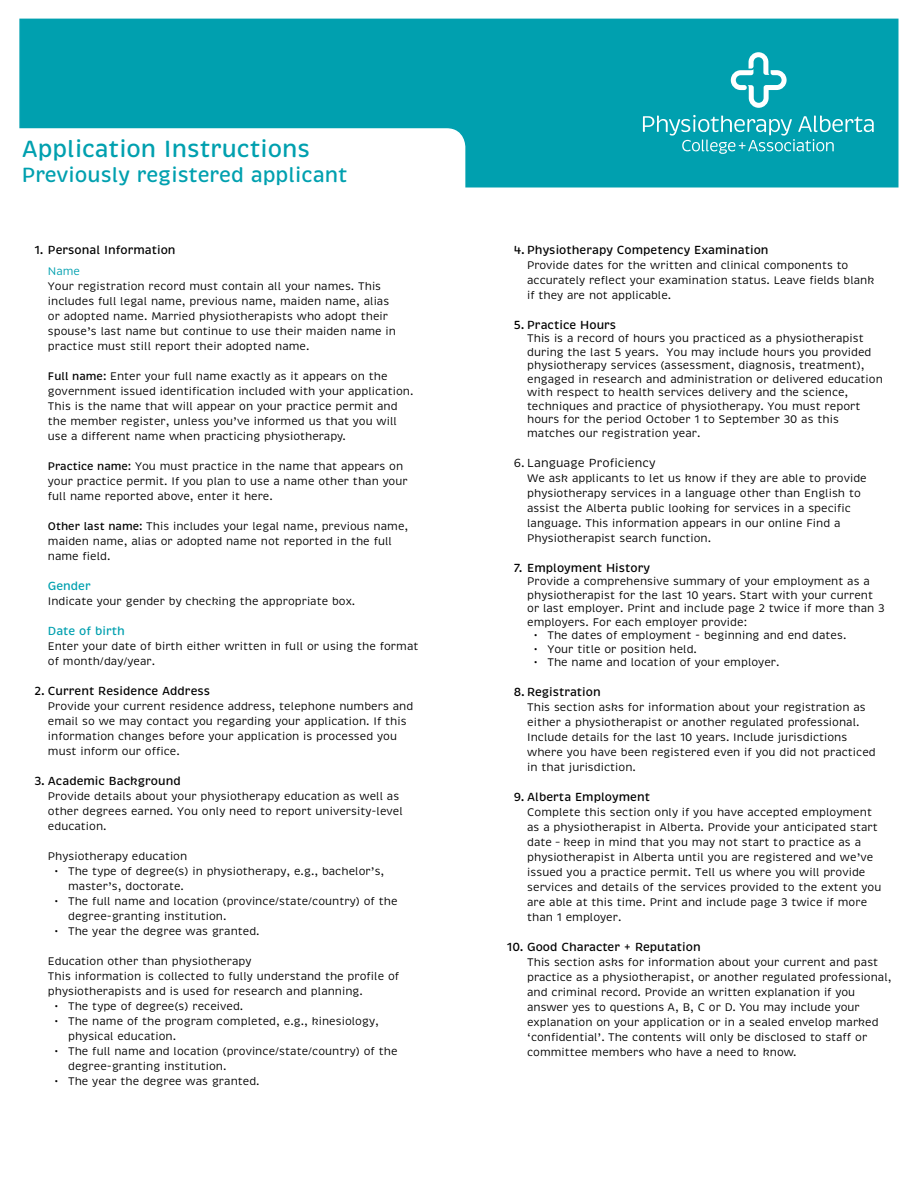
<style>
.page{position:relative;width:918px;height:1188px;background:#fff}
.page>*{position:absolute;margin:0;border:0;box-sizing:border-box;transform-origin:0 0}
.t1{font:500 24px "Brevia";color:#00a0af}
.t2{font:500 21px "Brevia";color:#00a0af}
.t3{font:500 12px "Brevia";color:#000}
.t4{font:12px "Brevia";color:#000}
.t5{font:500 12px "Brevia";color:#00a0af}
.t6{font:11.25px/15px "Brevia";color:#000}
.t7{font:11.25px "Brevia";color:#00a0af}
.s1{font-weight:500}
</style>
<div class="page">
<div style="left:19px;top:19px;width:879px;height:169px;background:#00a0af;border:2px solid #00a0af"></div>
<div style="left:19px;top:128px;width:447px;height:60px;background:#fff"></div>
<svg style="left:731px;top:52px;width:56px;height:56px"></svg>
<svg style="left:643px;top:115px;width:231px;height:39px"></svg>
<h1 class="t1" style="left:22px;top:134px;width:290px">Application Instructions</h1>
<h2 class="t2" style="left:22px;top:162px;width:327px">Previously registered applicant</h2>
<p class="t3" style="left:34px;top:242px;width:143px">1. Personal Information</p>
<p class="t7" style="left:48px;top:265px;width:34px">Name</p>
<p class="t6" style="left:48px;top:279px;width:350px">Your registration record must contain all your names. This includes full legal name, previous name, maiden name, alias or adopted name. Married physiotherapists who adopt their spouse’s last name but continue to use their maiden name in practice must still report their adopted name.</p>
<p class="t6" style="left:48px;top:369px;width:367px"><span class="s1">Full name:</span> Enter your full name exactly as it appears on the government issued identification included with your application.<br>This is the name that will appear on your practice permit and the member register, unless you’ve informed us that you will use a different name when practicing physiotherapy.</p>
<p class="t6" style="left:48px;top:459px;width:361px"><span class="s1">Practice name:</span> You must practice in the name that appears on your practice permit. If you plan to use a name other than your full name reported above, enter it here.</p>
<p class="t6" style="left:48px;top:519px;width:362px"><span class="s1">Other last name:</span> This includes your legal name, previous name, maiden name, alias or adopted name not reported in the full name field.</p>
<p class="t5" style="left:48px;top:579px;width:44px">Gender</p>
<p class="t6" style="left:48px;top:594px;width:309px">Indicate your gender by checking the appropriate box.</p>
<p class="t5" style="left:48px;top:624px;width:78px">Date of birth</p>
<p class="t6" style="left:48px;top:639px;width:372px">Enter your date of birth either written in full or using the format of month/day/year.</p>
<p class="t3" style="left:34px;top:684px;width:177px">2. Current Residence Address</p>
<p class="t6" style="left:48px;top:699px;width:367px">Provide your current residence address, telephone numbers and email so we may contact you regarding your application. If this information changes before your application is processed you must inform our office.</p>
<p class="t3" style="left:34px;top:774px;width:148px">3. Academic Background</p>
<p class="t6" style="left:48px;top:789px;width:357px">Provide details about your physiotherapy education as well as other degrees earned. You only need to report university-level education.</p>
<p class="t6" style="left:48px;top:849px;width:141px">Physiotherapy education</p>
<p class="t6" style="left:68px;top:864px;width:318px;text-indent:-14px">• The type of degree(s) in physiotherapy, e.g., bachelor’s, master’s, doctorate.</p>
<p class="t6" style="left:68px;top:894px;width:331px;text-indent:-14px">• The full name and location (province/state/country) of the degree-granting institution.</p>
<p class="t6" style="left:55px;top:924px;width:207px">• The year the degree was granted.</p>
<p class="t6" style="left:48px;top:954px;width:353px">Education other than physiotherapy<br>This information is collected to fully understand the profile of physiotherapists and is used for research and planning.</p>
<p class="t6" style="left:55px;top:999px;width:190px">• The type of degree(s) received.</p>
<p class="t6" style="left:68px;top:1014px;width:312px;text-indent:-14px">• The name of the program completed, e.g., kinesiology, physical education.</p>
<p class="t6" style="left:68px;top:1044px;width:331px;text-indent:-14px">• The full name and location (province/state/country) of the degree-granting institution.</p>
<p class="t6" style="left:55px;top:1074px;width:207px">• The year the degree was granted.</p>
<p class="t3" style="left:514px;top:242px;width:256px">4. Physiotherapy Competency Examination</p>
<p class="t6" style="left:527px;top:257px;width:349px">Provide dates for the written and clinical components to accurately reflect your examination status. Leave fields blank if they are not applicable.</p>
<p class="t3" style="left:514px;top:317px;width:104px">5. Practice Hours</p>
<p class="t6" style="left:527px;top:332px;width:357px;line-height:13.5px">This is a record of hours you practiced as a physiotherapist during the last 5 years. You may include hours you provided physiotherapy services (assessment, diagnosis, treatment), engaged in research and administration or delivered education with respect to health services delivery and the science, techniques and practice of physiotherapy. You must report hours for the period October 1 to September 30 as this matches our registration year.</p>
<p class="t4" style="left:514px;top:455px;width:143px">6. Language Proficiency</p>
<p class="t6" style="left:527px;top:470px;width:341px">We ask applicants to let us know if they are able to provide physiotherapy services in a language other than English to assist the Alberta public looking for services in a specific language. This information appears in our online Find a Physiotherapist search function.</p>
<p class="t3" style="left:514px;top:560px;width:138px">7. Employment History</p>
<p class="t6" style="left:527px;top:575px;width:359px;line-height:13.5px">Provide a comprehensive summary of your employment as a physiotherapist for the last 10 years. Start with your current or last employer. Print and include page 2 twice if more than 3 employers. For each employer provide:</p>
<p class="t6" style="left:534px;top:628px;width:314px">• The dates of employment - beginning and end dates.</p>
<p class="t6" style="left:534px;top:641px;width:165px">• Your title or position held.</p>
<p class="t6" style="left:534px;top:655px;width:247px">• The name and location of your employer.</p>
<p class="t3" style="left:514px;top:685px;width:89px">8. Registration</p>
<p class="t6" style="left:527px;top:700px;width:350px">This section asks for information about your registration as either a physiotherapist or another regulated professional.<br>Include details for the last 10 years. Include jurisdictions where you have been registered even if you did not practiced in that jurisdiction.</p>
<p class="t3" style="left:514px;top:790px;width:138px">9. Alberta Employment</p>
<p class="t6" style="left:527px;top:805px;width:356px">Complete this section only if you have accepted employment as a physiotherapist in Alberta. Provide your anticipated start date – keep in mind that you may not start to practice as a physiotherapist in Alberta until you are registered and we’ve issued you a practice permit. Tell us where you will provide services and details of the services provided to the extent you are able at this time. Print and include page 3 twice if more than 1 employer.</p>
<p class="t3" style="left:507px;top:940px;width:195px">10. Good Character + Reputation</p>
<p class="t6" style="left:527px;top:955px;width:366px">This section asks for information about your current and past practice as a physiotherapist, or another regulated professional, and criminal record. Provide an written explanation if you answer yes to questions A, B, C or D. You may include your explanation on your application or in a sealed envelop marked ‘confidential’. The contents will only be disclosed to staff or committee members who have a need to know.</p>
</div>
